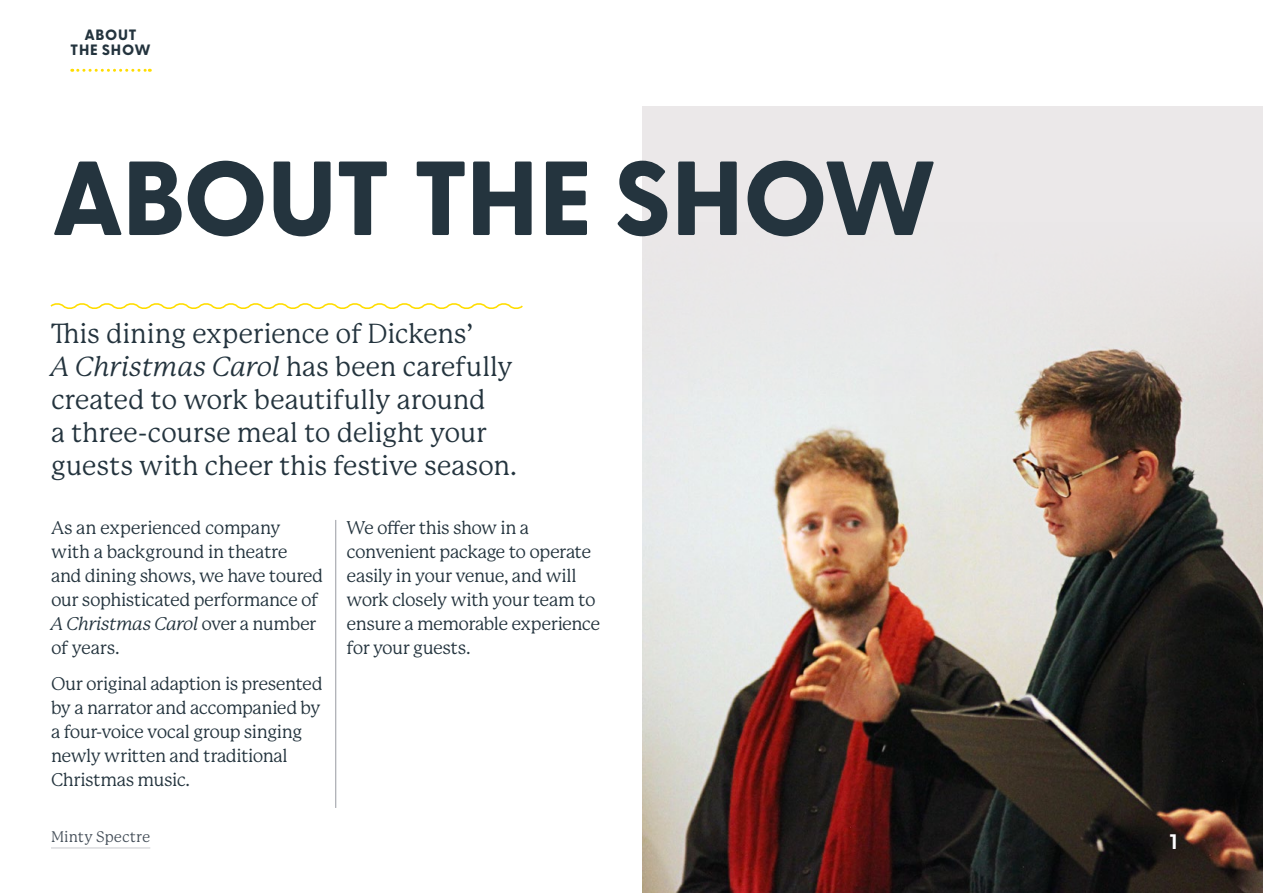
<style>
.page{position:relative;width:1263px;height:893px;background:#fff}
.page>*{position:absolute;margin:0;border:0;box-sizing:border-box;transform-origin:0 0}
.t1{font:800 105px "Greycliff CF";letter-spacing:-.02em;color:#24343e}
.t2{font:27px/33px "P22 Mackinac Pro";letter-spacing:-.01em;color:#24343e}
.t3{font:700 21px "Greycliff CF";color:#fff}
.t4{font:18px/24px "P22 Mackinac Pro";letter-spacing:-.03em;color:#24343e}
.t5{font:800 15px/15px "Greycliff CF";letter-spacing:.045em;color:#24343e;text-align:center}
.t6{font:15px "P22 Mackinac Pro";letter-spacing:.005em;color:#454f59}
.s1{font-style:italic}
</style>
<div class="page">
<div style="left:642px;top:107px;width:621px;height:786px;background:#ebe8e9"></div>
<img style="left:642px;top:296px;width:621px;height:597px">
<svg style="left:72px;top:69px;width:78px;height:3px"></svg>
<svg style="left:50px;top:303px;width:473px;height:6px"></svg>
<hr style="left:335px;top:520px;width:1px;height:288px;background:#989aa1">
<hr style="left:51px;top:848px;width:99px;height:1px;background:#c8c9cd">
<p class="t5" style="left:70px;top:28px;width:82px">ABOUT<br>THE SHOW</p>
<h1 class="t1" style="left:51px;top:135px;width:887px">ABOUT THE SHOW</h1>
<h2 class="t2" style="left:51px;top:317px;width:467px">This dining experience of Dickens’<br><span class="s1">A Christmas Carol</span> has been carefully created to work beautifully around<br>a three-course meal to delight your guests with cheer this festive season.</h2>
<p class="t4" style="left:51px;top:516px;width:274px">As an experienced company with a background in theatre<br>and dining shows, we have toured our sophisticated performance of<br><span class="s1">A Christmas Carol</span> over a number of years.</p>
<p class="t4" style="left:51px;top:672px;width:273px">Our original adaption is presented by a narrator and accompanied by a four-voice vocal group singing newly written and traditional<br>Christmas music.</p>
<p class="t4" style="left:347px;top:516px;width:255px">We offer this show in a convenient package to operate easily in your venue, and will work closely with your team to ensure a memorable experience for your guests.</p>
<p class="t6" style="left:51px;top:828px;width:101px">Minty Spectre</p>
<p class="t3" style="left:1169px;top:829px;width:9px">1</p>
</div>
